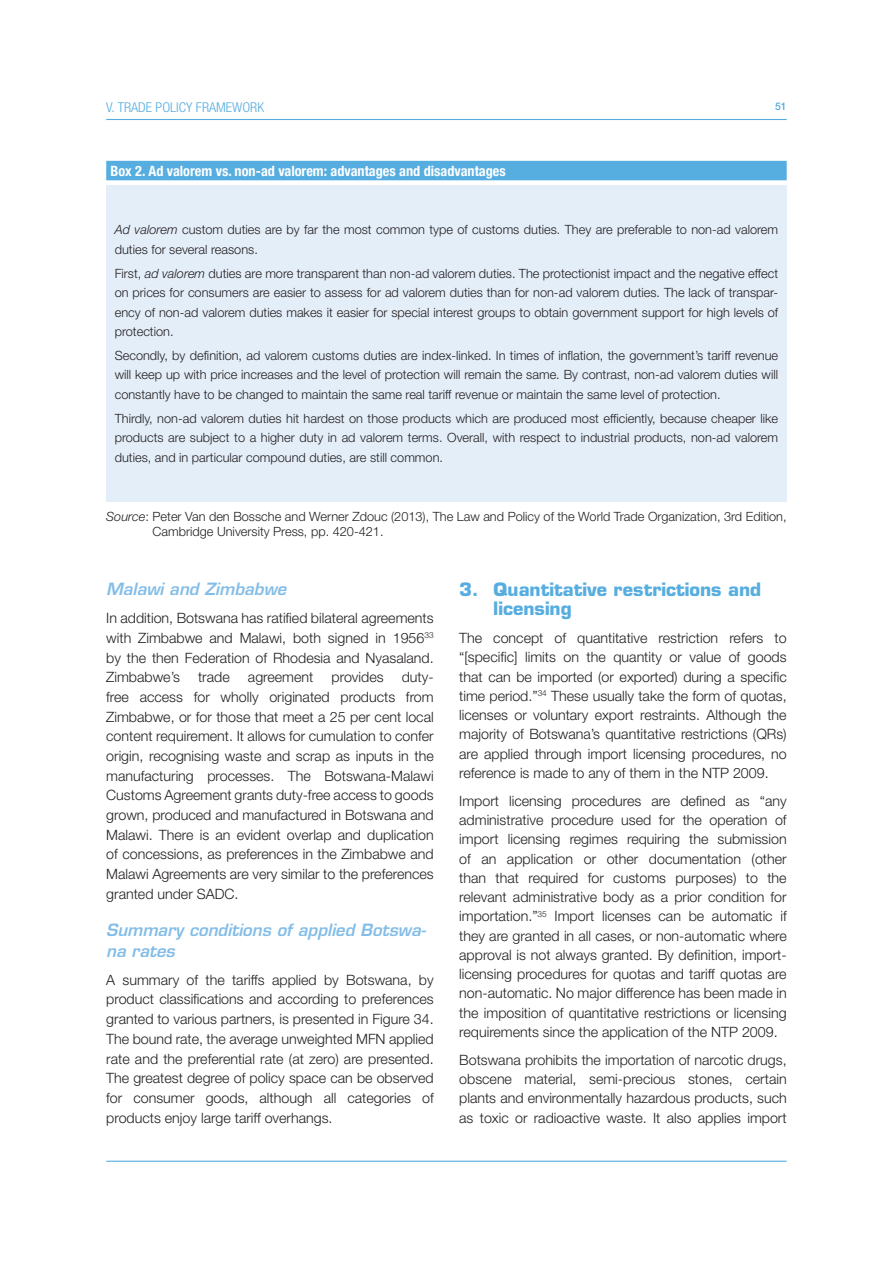
<style>
.page{position:relative;width:893px;height:1263px;background:#fff}
.page>*{position:absolute;margin:0;border:0;box-sizing:border-box;transform-origin:0 0}
.t1{font:700 18px/19.2px "Eurostile LT Std";color:#56ade0}
.t2{font:italic 600 16.5px/20.4px "Eurostile LT Std";color:#83bde7}
.t3{font:300 14.25px/19.2px "Helvetica Neue LT Std";color:#231f20;text-align:justify}
.t4{font:700 condensed 14.25px "Helvetica Neue LT Std";color:#fff}
.t5{font:300 condensed 13.5px "Helvetica Neue LT Std";color:#56ade0;scale:1.05 1}
.t6{font:300 12.75px/19.5px "Helvetica Neue LT Std";color:#231f20;text-align:justify}
.t7{font:500 10.5px "Helvetica Neue LT Std";color:#56ade0}
.s1{font-style:italic}
</style>
<div class="page">
<div style="left:106px;top:161px;width:681px;height:19px;background:#56ade0"></div>
<div style="left:106px;top:185px;width:681px;height:317px;background:#e4eef9"></div>
<hr style="left:106px;top:119px;width:681px;height:1px;background:#56ade0">
<hr style="left:106px;top:1161px;width:681px;height:1px;background:#56ade0">
<p class="t5" style="left:106px;top:102px;width:152px">V. TRADE POLICY FRAMEWORK</p>
<p class="t7" style="left:775px;top:100px;width:13px">51</p>
<p class="t4" style="left:110px;top:166px;width:397px">Box 2. Ad valorem vs. non-ad valorem: advantages and disadvantages</p>
<p class="t6" style="left:115px;top:221px;width:665px"><span class="s1">Ad valorem</span> custom duties are by far the most common type of customs duties. They are preferable to non-ad valorem duties for several reasons.</p>
<p class="t6" style="left:115px;top:264px;width:665px">First, <span class="s1">ad valorem</span> duties are more transparent than non-ad valorem duties. The protectionist impact and the negative effect on prices for consumers are easier to assess for ad valorem duties than for non-ad valorem duties. The lack of transpar&shy;ency of non-ad valorem duties makes it easier for special interest groups to obtain government support for high levels of protection.</p>
<p class="t6" style="left:115px;top:347px;width:665px">Secondly, by definition, ad valorem customs duties are index-linked. In times of inflation, the government’s tariff revenue will keep up with price increases and the level of protection will remain the same. By contrast, non-ad valorem duties will constantly have to be changed to maintain the same real tariff revenue or maintain the same level of protection.</p>
<p class="t6" style="left:115px;top:409px;width:665px">Thirdly, non-ad valorem duties hit hardest on those products which are produced most efficiently, because cheaper like products are subject to a higher duty in ad valorem terms. Overall, with respect to industrial products, non-ad valorem duties, and in particular compound duties, are still common.</p>
<p class="t6" style="left:153px;top:510px;width:635px;line-height:15px;text-indent:-46px"><span class="s1">Source</span>: Peter Van den Bossche and Werner Zdouc (2013), The Law and Policy of the World Trade Organization, 3rd Edition,<br>Cambridge University Press, pp. 420-421.</p>
<p class="t2" style="left:106px;top:580px;width:181px">Malawi and Zimbabwe</p>
<p class="t3" style="left:106px;top:610px;width:329px;line-height:19.6px">In addition, Botswana has ratified bilateral agreements with Zimbabwe and Malawi, both signed in 1956<sup>33 </sup>by the then Federation of Rhodesia and Nyasaland.<br>Zimbabwe’s</p>
<p class="t3" style="left:106px;top:669px;width:329px;line-height:19.6px;text-indent:295px">duty&shy;free access for wholly originated products from Zimbabwe, or for those that meet a 25 per cent local content requirement. It allows for cumulation to confer origin, recognising waste and scrap as inputs in the manufacturing processes. The Botswana-Malawi Customs Agreement grants duty-free access to goods grown, produced and manufactured in Botswana and Malawi. There is an evident overlap and duplication of concessions, as preferences in the Zimbabwe and Malawi Agreements are very similar to the preferences granted under SADC.</p>
<p class="t2" style="left:106px;top:921px;width:322px">Summary conditions of applied Botswa&shy;na rates</p>
<p class="t3" style="left:106px;top:971px;width:329px;line-height:19.6px">A summary of the tariffs applied by Botswana, by product classifications and according to preferences granted to various partners, is presented in Figure 34.<br>The bound rate, the average unweighted MFN applied rate and the preferential rate (at zero) are presented.<br>The greatest degree of policy space can be observed for consumer goods, although all categories of products enjoy large tariff overhangs.</p>
<p class="t3" style="left:198px;top:669px;width:33px">trade</p>
<p class="t3" style="left:248px;top:669px;width:67px">agreement</p>
<p class="t3" style="left:332px;top:669px;width:53px">provides</p>
<p class="t1" style="left:493px;top:582px;width:269px;text-indent:-34px">3. Quantitative restrictions and licensing</p>
<p class="t3" style="left:459px;top:630px;width:329px">The concept of quantitative restriction refers to “[specific] limits on the quantity or value of goods that can be imported (or exported) during a specific time period.”<sup>34</sup> These usually take the form of quotas, licenses or voluntary export restraints. Although the majority of Botswana’s quantitative restrictions (QRs) are applied through import licensing procedures, no reference is made to any of them in the NTP 2009.</p>
<p class="t3" style="left:459px;top:792px;width:329px">Import licensing procedures are defined as “any administrative procedure used for the operation of import licensing regimes requiring the submission of an application or other documentation (other than that required for customs purposes) to the relevant administrative body as a prior condition for importation.”<sup>35</sup> Import licenses can be automatic if they are granted in all cases, or non-automatic where approval is not always granted. By definition, import&shy;licensing procedures for quotas and tariff quotas are non-automatic. No major difference has been made in the imposition of quantitative restrictions or licensing requirements since the application of the NTP 2009.</p>
<p class="t3" style="left:459px;top:1051px;width:329px">Botswana prohibits the importation of narcotic drugs, obscene material, semi-precious stones, certain plants and environmentally hazardous products, such as toxic or radioactive waste. It also applies import</p>
</div>
